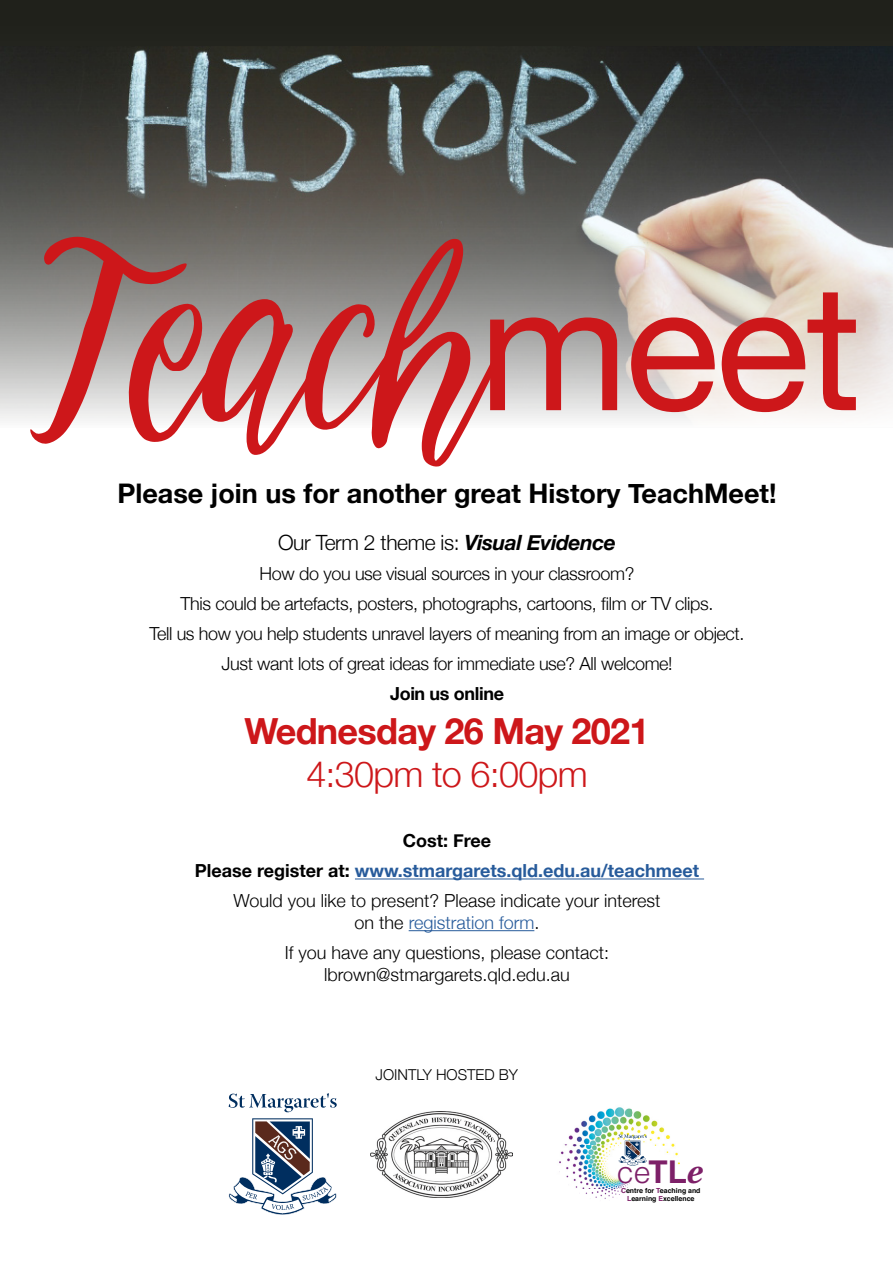
<style>
.page{position:relative;width:893px;height:1263px;background:#fff}
.page>*{position:absolute;margin:0;border:0;box-sizing:border-box;transform-origin:0 0}
.t1{font:304.05px "willowbloom";color:#cd171a}
.t2{font:700 36px "Helvetica Neue";letter-spacing:-.02em;color:#cd171a}
.t3{font:300 36px "Helvetica Neue";letter-spacing:-.02em;color:#cd171a}
.t4{font:300 30.45px "Helvetica";color:#7d2068}
.t5{font:700 27px "Helvetica Neue";color:#000}
.t6{font:300 21px "Helvetica Neue";letter-spacing:-.02em;color:#000}
.t7{font:300 18px/30.2px "Helvetica Neue";letter-spacing:-.02em;color:#000;text-align:center}
.t8{font:300 18px/30.2px "Helvetica Neue";color:#000;text-align:center}
.t9{font:700 18px "Helvetica Neue";letter-spacing:-.02em;color:#000}
.t10{font:300 15px "Helvetica Neue";color:#000}
.t11{font:700 6.9px/8.4px "Helvetica";color:#000;text-align:center}
.s1{font-family:"Helvetica Neue";font-size:175.2px}
.s2{font-weight:700;font-style:italic}
.s3{font-weight:700}
.s4{font-weight:700;color:#275b9b}
.s5{color:#275b9b}
.s6{font-weight:700;font-size:31.35px}
.s7{font-family:"Warnock Pro";font-weight:700;font-style:italic;font-size:36.15px}
.s8{color:#7d2068}
</style>
<div class="page">
<hr style="left:355px;top:878px;width:349px;height:1px;background:#275b9b">
<hr style="left:409px;top:930px;width:125px;height:1px;background:#275b9b">
<img style="left:559px;top:1107px;width:120px;height:92px">
<svg style="left:619px;top:1134px;width:28px;height:32px"></svg>
<div style="left:620px;top:1168px;width:13px;height:15px;background:#fff;border-radius:50%"></div>
<div style="left:617px;top:1167px;width:7px;height:6px;background:#fff"></div>
<img style="left:370px;top:1112px;width:143px;height:85px">
<div style="left:0;top:0;width:893px;height:427px;background:#20211b"></div>
<img style="left:0;top:47px;width:893px;height:379px">
<svg style="left:229px;top:1093px;width:108px;height:19px"></svg>
<svg style="left:229px;top:1118px;width:108px;height:97px"></svg>
<h1 class="t1" style="left:33px;top:171px;width:830px">Teach<span class="s1">meet</span></h1>
<h3 class="t5" style="left:117px;top:472px;width:661px">Please join us for another great History TeachMeet!</h3>
<p class="t6" style="left:278px;top:525px;width:339px">Our Term 2 theme is: <span class="s2">Visual Evidence</span></p>
<p class="t7" style="left:149px;top:557px;width:597px">How do you use visual sources in your classroom?<br>This could be artefacts, posters, photographs, cartoons, film or TV clips.<br>Tell us how you help students unravel layers of meaning from an image or object.<br>Just want lots of great ideas for immediate use? All welcome!</p>
<p class="t9" style="left:390px;top:680px;width:115px">Join us online</p>
<h2 class="t2" style="left:244px;top:702px;width:406px">Wednesday 26 May 2021</h2>
<h2 class="t3" style="left:306px;top:745px;width:283px">4:30pm to 6:00pm</h2>
<p class="t8" style="left:195px;top:824px;width:506px"><span class="s3">Cost: Free<br>Please register at:</span> <span class="s4">www.stmargarets.qld.edu.au/teachmeet<br></span>Would you like to present? Please indicate your interest</p>
<p class="t8" style="left:285px;top:906px;width:326px">on the <span class="s5">registration form</span>.<br>If you have any questions, please contact:</p>
<p class="t8" style="left:324px;top:958px;width:247px">lbrown@stmargarets.qld.edu.au</p>
<p class="t10" style="left:375px;top:1062px;width:144px">JOINTLY HOSTED BY</p>
<h3 class="t4" style="left:617px;top:1146px;width:88px">ce<span class="s6">TL</span><span class="s7">e</span></h3>
<p class="t11" style="left:621px;top:1186px;width:81px"><span class="s8">C</span>entre for <span class="s8">T</span>eaching and<br><span class="s8">L</span>earning <span class="s8">E</span>xcellence</p>
</div>
